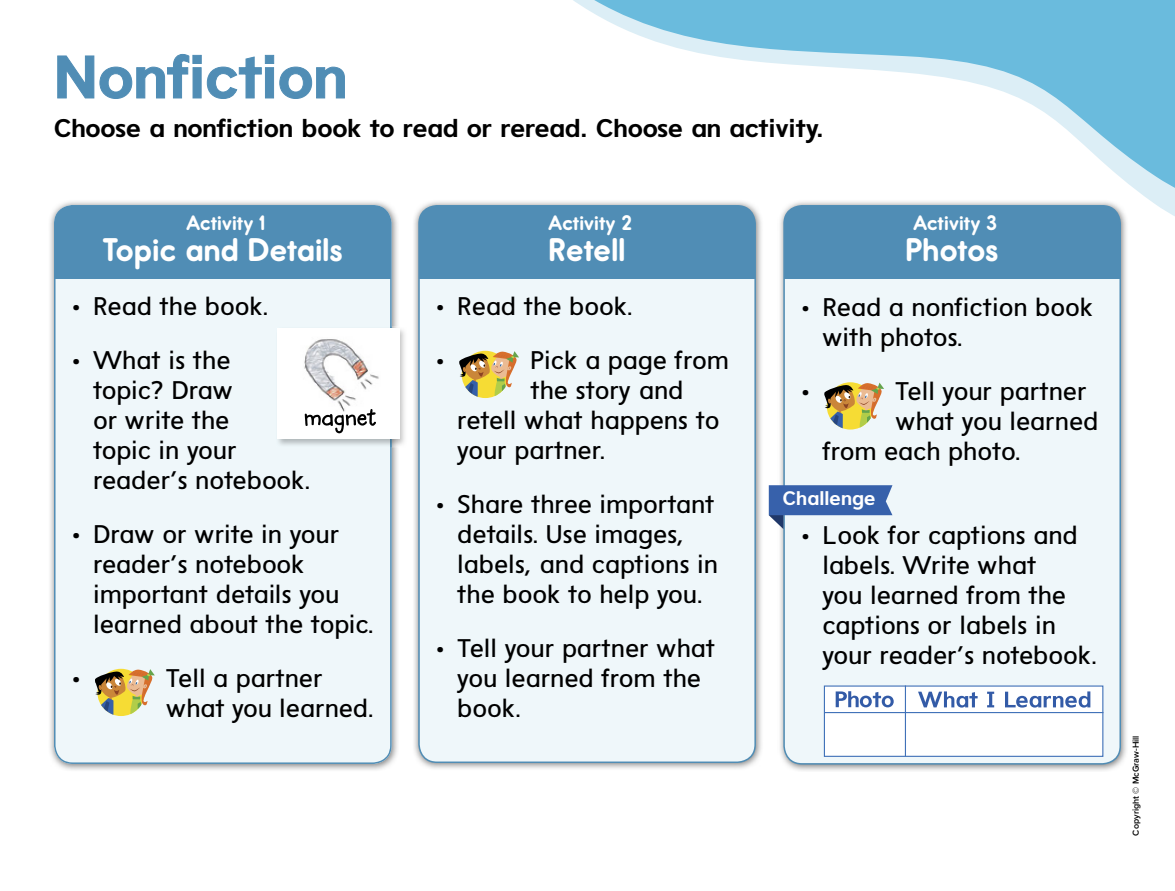
<style>
.page{position:relative;width:1175px;height:891px;background:#fff}
.page>*{position:absolute;margin:0;border:0;box-sizing:border-box;transform-origin:0 0}
.t1{font:700 60px "MH Eelemsans";letter-spacing:-.005em;color:#508db5}
.t2{font:700 33px "Report Rg";letter-spacing:.01em;color:#fff}
.t3{font:25.5px/30px "MH Eelemsans";letter-spacing:-.01em;color:#000}
.t4{font:700 25.5px "MH Eelemsans";letter-spacing:-.01em;color:#000}
.t5{font:700 21px "Report Rg";letter-spacing:.01em;color:#fff}
.t6{font:700 19.5px "MH Eelemsans";color:#fff}
.t7{font:600 9px "Proxima Nova";color:#000}
</style>
<div class="page">
<svg style="left:573px;top:0;width:601px;height:200px"></svg>
<img style="left:50px;top:201px;width:348px;height:569px">
<svg style="left:54px;top:205px;width:338px;height:559px;fill:#eff7fa"></svg>
<img style="left:276px;top:327px;width:129px;height:120px">
<img style="left:278px;top:329px;width:122px;height:110px">
<img style="left:777px;top:199px;width:351px;height:572px">
<div style="left:784px;top:206px;width:336px;height:558px;background:#eff7fa;border-radius:18px"></div>
<div style="left:784px;top:206px;width:336px;height:73px;background:#508db5"></div>
<div style="left:783px;top:205px;width:338px;height:560px;border:2px solid #508db5;border-radius:18px"></div>
<img style="left:414px;top:199px;width:349px;height:570px">
<div style="left:419px;top:206px;width:336px;height:556px;background:#eff7fa;border-radius:18px"></div>
<div style="left:419px;top:206px;width:336px;height:73px;background:#508db5"></div>
<div style="left:418px;top:205px;width:338px;height:558px;border:2px solid #508db5;border-radius:18px"></div>
<svg style="left:57px;top:54px;width:288px;height:45px"></svg>
<svg style="left:95px;top:669px;width:60px;height:46px"></svg>
<svg style="left:459px;top:351px;width:60px;height:46px"></svg>
<svg style="left:824px;top:383px;width:60px;height:45px"></svg>
<svg style="left:768px;top:485px;width:124px;height:44px"></svg>
<svg style="left:305px;top:409px;width:71px;height:24px"></svg>
<div style="left:824px;top:686px;width:278px;height:70px;background:#fff"></div>
<div style="left:824px;top:686px;width:279px;height:71px;border:1px solid #4071b8"></div>
<hr style="left:824px;top:712px;width:279px;height:1px;background:#4071b8">
<hr style="left:904px;top:686px;width:2px;height:70px;background:#4071b8">
<svg style="left:918px;top:691px;width:59px;height:17px"></svg>
<svg style="left:987px;top:692px;width:7px;height:15px"></svg>
<svg style="left:1005px;top:691px;width:85px;height:17px"></svg>
<svg style="left:835px;top:691px;width:58px;height:16px"></svg>
<h1 class="t1" style="left:54px;top:39px;width:295px">Nonfiction</h1>
<p class="t4" style="left:54px;top:112px;width:771px">Choose a nonfiction book to read or reread. Choose an activity.</p>
<p class="t5" style="left:186px;top:210px;width:80px">Activity 1</p>
<p class="t2" style="left:103px;top:231px;width:242px">Topic and Details</p>
<p class="t5" style="left:548px;top:210px;width:85px">Activity 2</p>
<p class="t2" style="left:549px;top:231px;width:78px">Retell</p>
<p class="t5" style="left:913px;top:210px;width:85px">Activity 3</p>
<p class="t2" style="left:906px;top:231px;width:94px">Photos</p>
<p class="t3" style="left:72px;top:291px;width:198px">• Read the book.</p>
<p class="t3" style="left:93px;top:345px;width:219px;text-indent:-21px">• What is the<br>topic? Draw<br>or write the<br>topic in your reader’s notebook.</p>
<p class="t3" style="left:93px;top:519px;width:282px;text-indent:-21px">• Draw or write in your reader’s notebook important details you learned about the topic.</p>
<p class="t3" style="left:72px;top:663px;width:10px">•</p>
<p class="t3" style="left:166px;top:663px;width:209px">Tell a partner what you learned.</p>
<p class="t3" style="left:436px;top:279px;width:198px;line-height:54px">• Read the book. •</p>
<p class="t3" style="left:530px;top:345px;width:200px">Pick a page from</p>
<p class="t3" style="left:530px;top:375px;width:155px">the story and</p>
<p class="t3" style="left:457px;top:405px;width:264px">retell what happens to</p>
<p class="t3" style="left:457px;top:435px;width:149px">your partner.</p>
<p class="t3" style="left:457px;top:489px;width:262px;text-indent:-21px">• Share three important details. Use images, labels, and captions in the book to help you.</p>
<p class="t3" style="left:457px;top:633px;width:260px;text-indent:-21px">• Tell your partner what you learned from the book.</p>
<p class="t3" style="left:822px;top:292px;width:273px;text-indent:-21px">• Read a nonfiction book with photos.</p>
<p class="t3" style="left:801px;top:376px;width:10px">•</p>
<p class="t3" style="left:895px;top:376px;width:193px">Tell your partner</p>
<p class="t3" style="left:895px;top:406px;width:205px">what you learned</p>
<p class="t3" style="left:822px;top:436px;width:200px">from each photo.</p>
<p class="t6" style="left:783px;top:486px;width:94px">Challenge</p>
<p class="t3" style="left:822px;top:520px;width:276px;text-indent:-21px">• Look for captions and labels. Write what<br>you learned from the captions or labels in your reader’s notebook.</p>
<p class="t7" style="left:1129px;top:836px;width:102px;rotate:-90deg">Copyright © McGraw-Hill</p>
</div>
